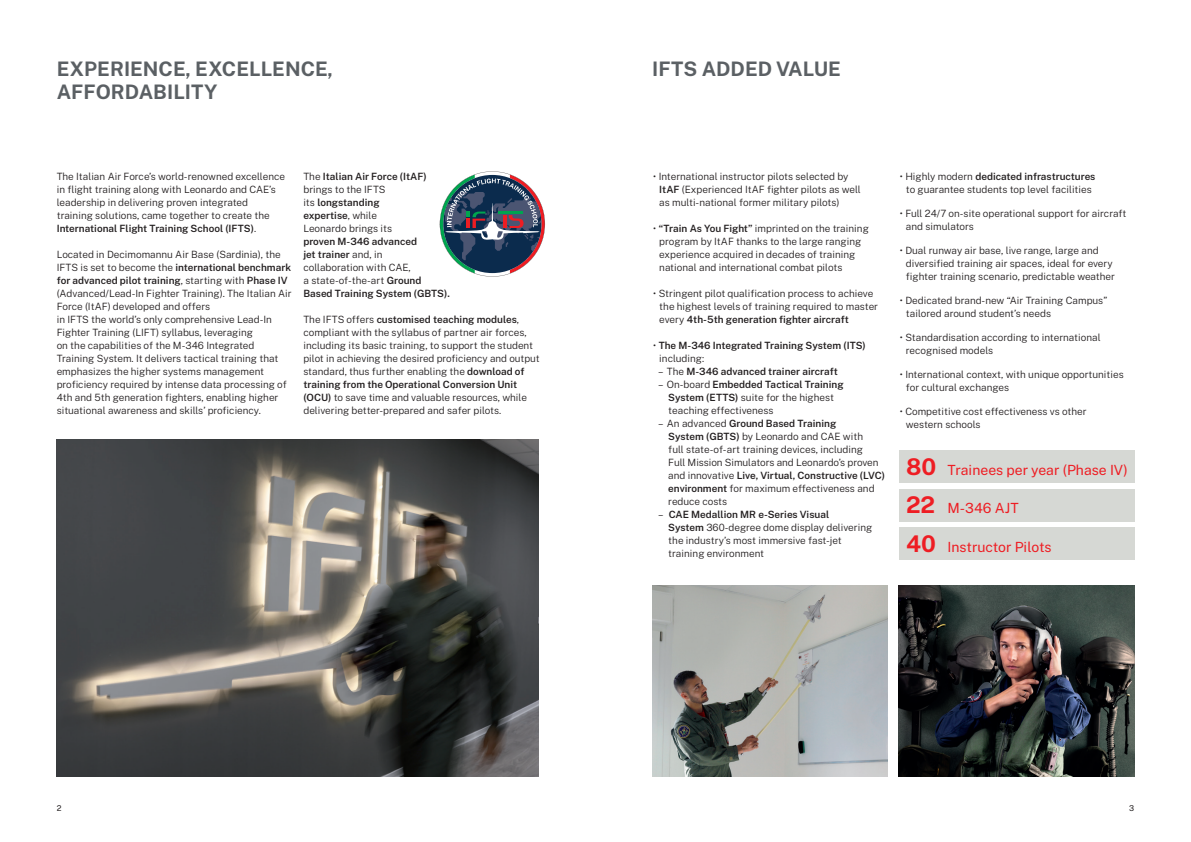
<style>
.page{position:relative;width:1191px;height:842px;background:#fff}
.page>*{position:absolute;margin:0;border:0;box-sizing:border-box;transform-origin:0 0}
.t1{font:700 20px/23px "Public Sans";color:#5b6064}
.t2{font:14px "Public Sans";color:#ee1d23}
.t3{font:300 10px/13px "Public Sans";color:#231f20}
.t4{font:600 10px/13px "Public Sans";color:#231f20}
.t5{font:8px "Public Sans";color:#231f20}
.s1{font-weight:600}
.s2{font-weight:300}
.s3{font-weight:700;font-size:23px}
</style>
<div class="page">
<img style="left:57px;top:440px;width:482px;height:337px">
<svg style="left:440px;top:171px;width:105px;height:106px"></svg>
<img style="left:899px;top:586px;width:235px;height:191px">
<div style="left:899px;top:451px;width:235px;height:32px;background:#d6d8d4"></div>
<div style="left:899px;top:489px;width:235px;height:32px;background:#d6d8d4"></div>
<div style="left:899px;top:527px;width:235px;height:33px;background:#d6d8d4"></div>
<img style="left:652px;top:586px;width:235px;height:191px">
<h1 class="t1" style="left:57px;top:56px;width:278px">EXPERIENCE, EXCELLENCE,<br>AFFORDABILITY</h1>
<p class="t3" style="left:57px;top:169px;width:230px">The Italian Air Force’s world-renowned excellence in flight training along with Leonardo and CAE’s leadership in delivering proven integrated training solutions, came together to create the <span class="s1">International Flight Training School (IFTS)</span>.</p>
<p class="t3" style="left:57px;top:247px;width:236px">Located in Decimomannu Air Base (Sardinia), the IFTS is set to become the <span class="s1">international benchmark for advanced pilot training</span>, starting with <span class="s1">Phase IV </span>(Advanced/Lead-In Fighter Training). The Italian Air Force (ItAF) developed and offers<br>in IFTS the world’s only comprehensive Lead-In Fighter Training (LIFT) syllabus, leveraging<br>on the capabilities of the M-346 Integrated Training System. It delivers tactical training that emphasizes the higher systems management proficiency required by intense data processing of 4th and 5th generation fighters, enabling higher situational awareness and skills’ proficiency.</p>
<p class="t3" style="left:303px;top:169px;width:125px">The <span class="s1">Italian Air Force (ItAF) </span>brings to the IFTS<br>its <span class="s1">longstanding expertise</span>, while<br>Leonardo brings its</p>
<p class="t4" style="left:303px;top:234px;width:148px">proven M-346 advanced<br>jet trainer <span class="s2">and, in<br>collaboration with CAE,<br>a state-of-the-art</span> Ground<br>Based Training System (GBTS).</p>
<p class="t3" style="left:303px;top:312px;width:238px">The IFTS offers <span class="s1">customised teaching modules</span>, compliant with the syllabus of partner air forces, including its basic training, to support the student pilot in achieving the desired proficiency and output standard, thus further enabling the <span class="s1">download of training from the Operational Conversion Unit (OCU)</span> to save time and valuable resources, while delivering better-prepared and safer pilots.</p>
<h1 class="t1" style="left:652px;top:56px;width:190px">IFTS ADDED VALUE</h1>
<p class="t3" style="left:659px;top:169px;width:203px;text-indent:-6px">• International instructor pilots selected by<br><span class="s1">ItAF</span> (Experienced ItAF fighter pilots as well as multi-national former military pilots)</p>
<p class="t3" style="left:659px;top:221px;width:211px;text-indent:-6px">• <span class="s1">“Train As You Fight”</span> imprinted on the training program by ItAF thanks to the large ranging experience acquired in decades of training national and international combat pilots</p>
<p class="t3" style="left:659px;top:286px;width:220px;text-indent:-6px">• Stringent pilot qualification process to achieve the highest levels of training required to master every <span class="s1">4th-5th generation fighter aircraft</span></p>
<p class="t4" style="left:659px;top:338px;width:208px;text-indent:-6px"><span class="s2">•</span> The M-346 Integrated Training System (ITS) <span class="s2">including:</span></p>
<p class="t4" style="left:658px;top:364px;width:181px"><span class="s2">– The</span> M-346 advanced trainer aircraft</p>
<p class="t3" style="left:668px;top:377px;width:177px;text-indent:-10px">– On-board <span class="s1">Embedded Tactical Training<br>System (ETTS)</span> suite for the highest teaching effectiveness</p>
<p class="t3" style="left:668px;top:416px;width:218px;text-indent:-10px">– An advanced <span class="s1">Ground Based Training<br>System (GBTS)</span> by Leonardo and CAE with<br>full state-of-art training devices, including<br>Full Mission Simulators and Leonardo’s proven and innovative <span class="s1">Live, Virtual, Constructive (LVC) environment</span> for maximum effectiveness and reduce costs</p>
<p class="t3" style="left:668px;top:507px;width:205px;text-indent:-10px">– <span class="s1">CAE Medallion MR e-Series Visual<br>System</span> 360-degree dome display delivering the industry’s most immersive fast-jet training environment</p>
<p class="t3" style="left:900px;top:169px;width:197px;text-align:center">• Highly modern <span class="s1">dedicated infrastructures </span>to guarantee students top level facilities</p>
<p class="t3" style="left:906px;top:206px;width:222px;text-indent:-6px">• Full 24/7 on-site operational support for aircraft and simulators</p>
<p class="t3" style="left:906px;top:243px;width:211px;text-indent:-6px">• Dual runway air base, live range, large and diversified training air spaces, ideal for every fighter training scenario, predictable weather</p>
<p class="t3" style="left:906px;top:293px;width:203px;text-indent:-6px">• Dedicated brand-new “Air Training Campus” tailored around student’s needs</p>
<p class="t3" style="left:906px;top:330px;width:196px;text-indent:-6px">• Standardisation according to international recognised models</p>
<p class="t3" style="left:906px;top:367px;width:219px;text-indent:-6px">• International context, with unique opportunities for cultural exchanges</p>
<p class="t3" style="left:906px;top:404px;width:182px;text-indent:-6px">• Competitive cost effectiveness vs other western schools</p>
<h2 class="t2" style="left:906px;top:460px;width:223px"><span class="s3">80</span> Trainees per year (Phase IV)</h2>
<h2 class="t2" style="left:906px;top:498px;width:114px"><span class="s3">22</span> M-346 AJT</h2>
<h2 class="t2" style="left:906px;top:537px;width:147px"><span class="s3">40</span> Instructor Pilots</h2>
<p class="t5" style="left:57px;top:802px;width:6px">2</p>
<p class="t5" style="left:1129px;top:802px;width:7px">3</p>
</div>
